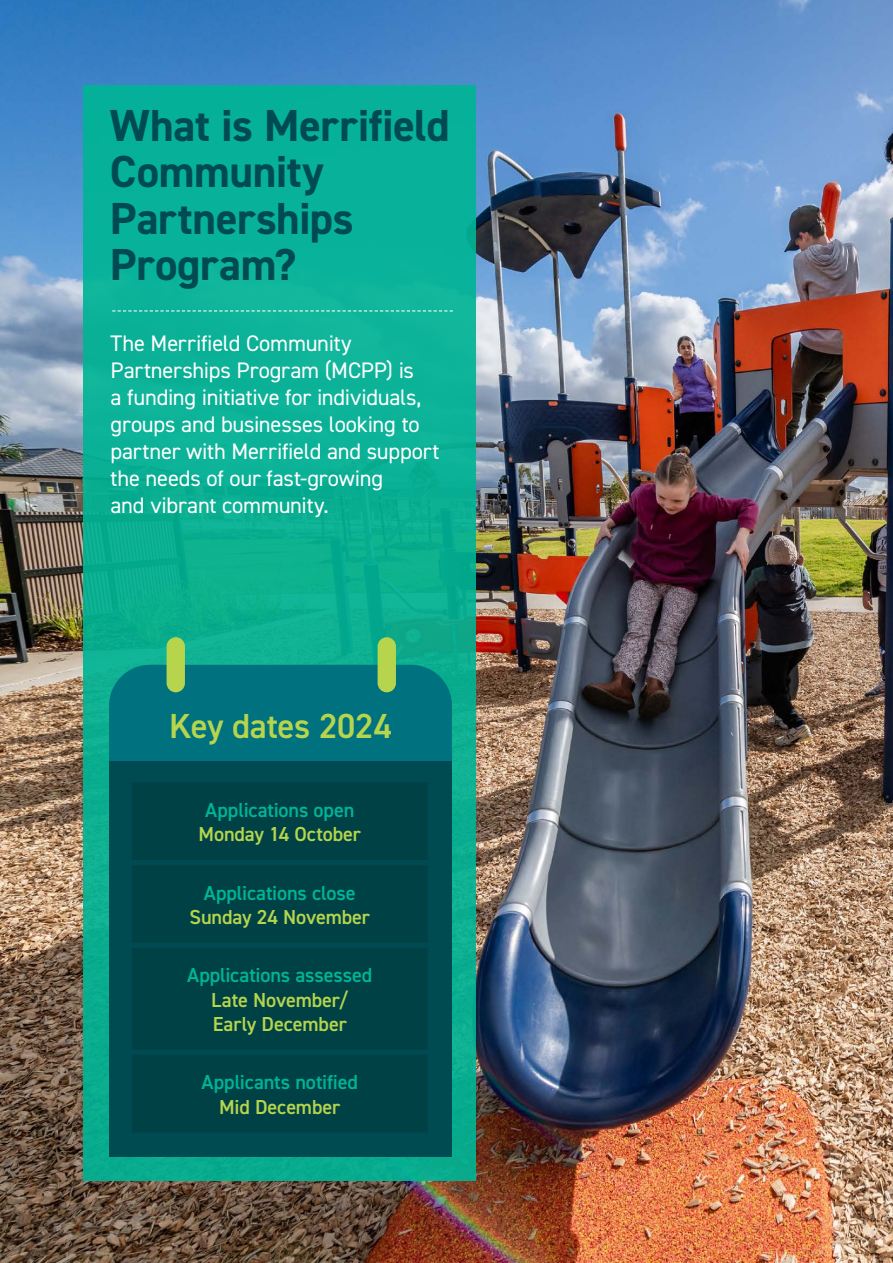
<style>
.page{position:relative;width:893px;height:1263px;background:#fff}
.page>*{position:absolute;margin:0;border:0;box-sizing:border-box;transform-origin:0 0}
.BT_Body{font:700 45px/46.5px "DIN2014";letter-spacing:-.01em;color:#004a51}
.BT_Body-2{font:600 34.8px "DIN2014";letter-spacing:-.01em;color:#b6d54d}
.BT_Body-3{font:22.5px/27px "DIN2014";letter-spacing:-.01em;color:#fff}
.BT_Body-4{font:600 20.25px/24.3px "DIN2014";letter-spacing:-.005em;color:#00b495;text-align:center}
.BT_Body-5{font:600 20.25px/24.3px "DIN2014";letter-spacing:-.005em;color:#b6d54d;text-align:center}
.s1{color:#b6d54d}
.s2{color:#00b495}
</style>
<div class="page">
<img style="left:0;top:0;width:893px;height:1263px">
<div style="left:83px;top:85px;width:393px;height:1095px;background:linear-gradient(to right,#0ab195,#0bb196)"></div>
<svg style="left:112px;top:310px;width:341px;height:1px"></svg>
<div style="left:109px;top:665px;width:343px;height:96px;background:#00717e"></div>
<div style="left:167px;top:637px;width:18px;height:55px;background:#b6d54d;border-radius:9px"></div>
<div style="left:378px;top:637px;width:18px;height:55px;background:#b6d54d;border-radius:9px"></div>
<div style="left:109px;top:761px;width:343px;height:396px;background:#004a51"></div>
<div style="left:132px;top:783px;width:295px;height:349px;background:#004146"></div>
<div style="left:127px;top:860px;width:306px;height:5px;background:#004a51"></div>
<div style="left:127px;top:942px;width:306px;height:6px;background:#004a51"></div>
<div style="left:127px;top:1049px;width:306px;height:6px;background:#004a51"></div>
<p class="BT_Body" style="left:110px;top:101px;width:341px">What is Merrifield<br>Community<br>Partnerships<br>Program?</p>
<p class="BT_Body-3" style="left:111px;top:330px;width:330px">The Merrifield Community<br>Partnerships Program (MCPP) is<br>a funding initiative for individuals, groups and businesses looking to partner with Merrifield and support the needs of our fast-growing<br>and vibrant community.</p>
<p class="BT_Body-2" style="left:169px;top:703px;width:224px">Key dates 2024</p>
<p class="BT_Body-4" style="left:199px;top:797px;width:164px">Applications open<br><span class="s1">Monday 14 October</span></p>
<p class="BT_Body-4" style="left:190px;top:880px;width:182px">Applications close<br><span class="s1">Sunday 24 November</span></p>
<p class="BT_Body-5" style="left:187px;top:963px;width:187px"><span class="s2">Applications assessed<br></span>Late November/<br>Early December</p>
<p class="BT_Body-4" style="left:202px;top:1070px;width:158px">Applicants notified<br><span class="s1">Mid December</span></p>
</div>
